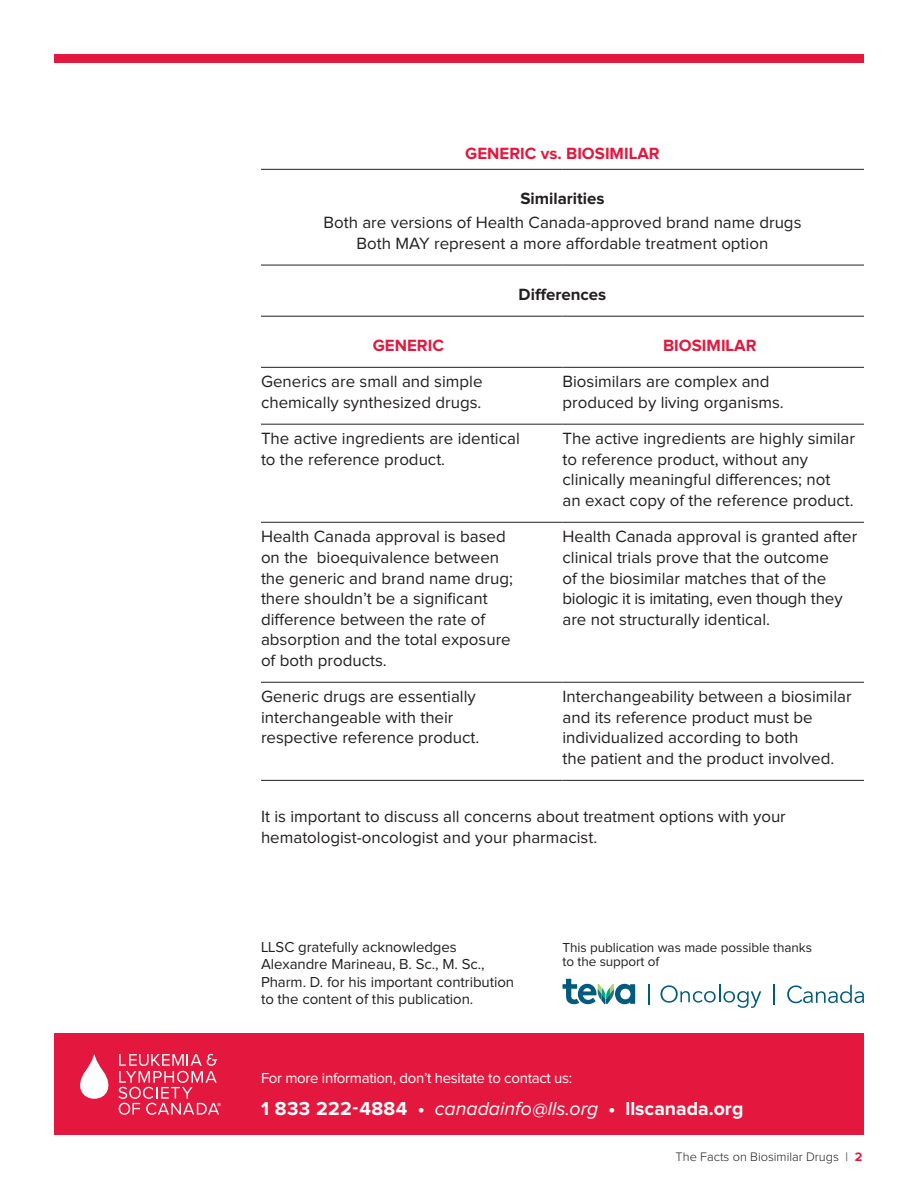
<style>
.page{position:relative;width:918px;height:1188px;background:#fff}
.page>*{position:absolute;margin:0;border:0;box-sizing:border-box;transform-origin:0 0}
.t1{font:700 19.5px "Proxima Nova";color:#fff}
.t2{font:16.8px/20.5px "Proxima Nova";color:#231f20}
.t3{font:700 16.8px "Proxima Nova";color:#e4183e}
.t4{font:700 16.8px "Proxima Nova";color:#231f20}
.t5{font:15px/17.2px "Proxima Nova";letter-spacing:-.005em;color:#231f20}
.t6{font:15px "Proxima Nova";letter-spacing:-.02em;color:#fff}
.t7{font:13.5px/14.5px "Proxima Nova";letter-spacing:-.005em;color:#231f20}
.t8{font:300 12.75px "Proxima Nova";color:#231f20}
.s1{font-weight:400;font-style:italic}
.s2{font-weight:700;color:#e4183e}
</style>
<div class="page">
<div style="left:54px;top:54px;width:810px;height:9px;background:#e4183e"></div>
<hr style="left:54px;top:1134px;width:810px;height:1px;background:#e4183e">
<div style="left:54px;top:1033px;width:810px;height:101px;background:#e4183e"></div>
<svg style="left:80px;top:1053px;width:141px;height:62px"></svg>
<hr style="left:261px;top:169px;width:301px;height:1px;background:#231f20">
<hr style="left:562px;top:169px;width:302px;height:1px;background:#231f20">
<hr style="left:261px;top:265px;width:301px;height:1px;background:#231f20">
<hr style="left:562px;top:265px;width:302px;height:1px;background:#231f20">
<hr style="left:261px;top:316px;width:301px;height:1px;background:#231f20">
<hr style="left:562px;top:316px;width:302px;height:1px;background:#231f20">
<hr style="left:261px;top:367px;width:301px;height:1px;background:#231f20">
<hr style="left:562px;top:367px;width:302px;height:1px;background:#231f20">
<hr style="left:261px;top:424px;width:301px;height:1px;background:#231f20">
<hr style="left:562px;top:424px;width:302px;height:1px;background:#231f20">
<hr style="left:261px;top:522px;width:301px;height:1px;background:#231f20">
<hr style="left:562px;top:522px;width:302px;height:1px;background:#231f20">
<hr style="left:261px;top:682px;width:301px;height:1px;background:#231f20">
<hr style="left:562px;top:682px;width:302px;height:1px;background:#231f20">
<hr style="left:261px;top:780px;width:301px;height:1px;background:#231f20">
<hr style="left:562px;top:780px;width:302px;height:1px;background:#231f20">
<svg style="left:563px;top:979px;width:72px;height:25px"></svg>
<svg style="left:661px;top:985px;width:100px;height:23px"></svg>
<svg style="left:648px;top:984px;width:1px;height:20px"></svg>
<hr style="left:773px;top:984px;width:2px;height:20px;background:#005b7f">
<svg style="left:787px;top:985px;width:77px;height:18px"></svg>
<p class="t3" style="left:465px;top:145px;width:196px">GENERIC vs. BIOSIMILAR</p>
<p class="t4" style="left:520px;top:191px;width:86px">Similarities</p>
<p class="t2" style="left:323px;top:213px;width:480px;text-align:center">Both are versions of Health Canada-approved brand name drugs<br>Both MAY represent a more affordable treatment option</p>
<p class="t4" style="left:519px;top:287px;width:89px">Differences</p>
<p class="t3" style="left:373px;top:338px;width:73px">GENERIC</p>
<p class="t3" style="left:663px;top:338px;width:95px">BIOSIMILAR</p>
<p class="t2" style="left:261px;top:372px;width:223px">Generics are small and simple chemically synthesized drugs.</p>
<p class="t2" style="left:563px;top:372px;width:223px">Biosimilars are complex and produced by living organisms.</p>
<p class="t2" style="left:261px;top:429px;width:260px">The active ingredients are identical to the reference product.</p>
<p class="t2" style="left:563px;top:429px;width:294px">The active ingredients are highly similar to reference product, without any clinically meaningful differences; not<br>an exact copy of the reference product.</p>
<p class="t2" style="left:261px;top:527px;width:254px">Health Canada approval is based on the bioequivalence between the generic and brand name drug; there shouldn’t be a significant difference between the rate of absorption and the total exposure of both products.</p>
<p class="t2" style="left:563px;top:527px;width:296px">Health Canada approval is granted after clinical trials prove that the outcome<br>of the biosimilar matches that of the biologic it is imitating, even though they are not structurally identical.</p>
<p class="t2" style="left:261px;top:687px;width:220px">Generic drugs are essentially interchangeable with their respective reference product.</p>
<p class="t2" style="left:563px;top:687px;width:291px">Interchangeability between a biosimilar and its reference product must be individualized according to both<br>the patient and the product involved.</p>
<p class="t2" style="left:261px;top:807px;width:526px">It is important to discuss all concerns about treatment options with your hematologist-oncologist and your pharmacist.</p>
<p class="t5" style="left:261px;top:939px;width:255px">LLSC gratefully acknowledges Alexandre Marineau, B. Sc., M. Sc., Pharm. D. for his important contribution to the content of this publication.</p>
<p class="t7" style="left:562px;top:941px;width:251px">This publication was made possible thanks to the support of</p>
<p class="t6" style="left:261px;top:1071px;width:313px">For more information, don’t hesitate to contact us:</p>
<p class="t1" style="left:261px;top:1099px;width:484px">1 833 222-4884 • <span class="s1">canadainfo@lls.org</span> • llscanada.org</p>
<p class="t8" style="left:676px;top:1151px;width:188px">The Facts on Biosimilar Drugs | <span class="s2">2</span></p>
</div>
